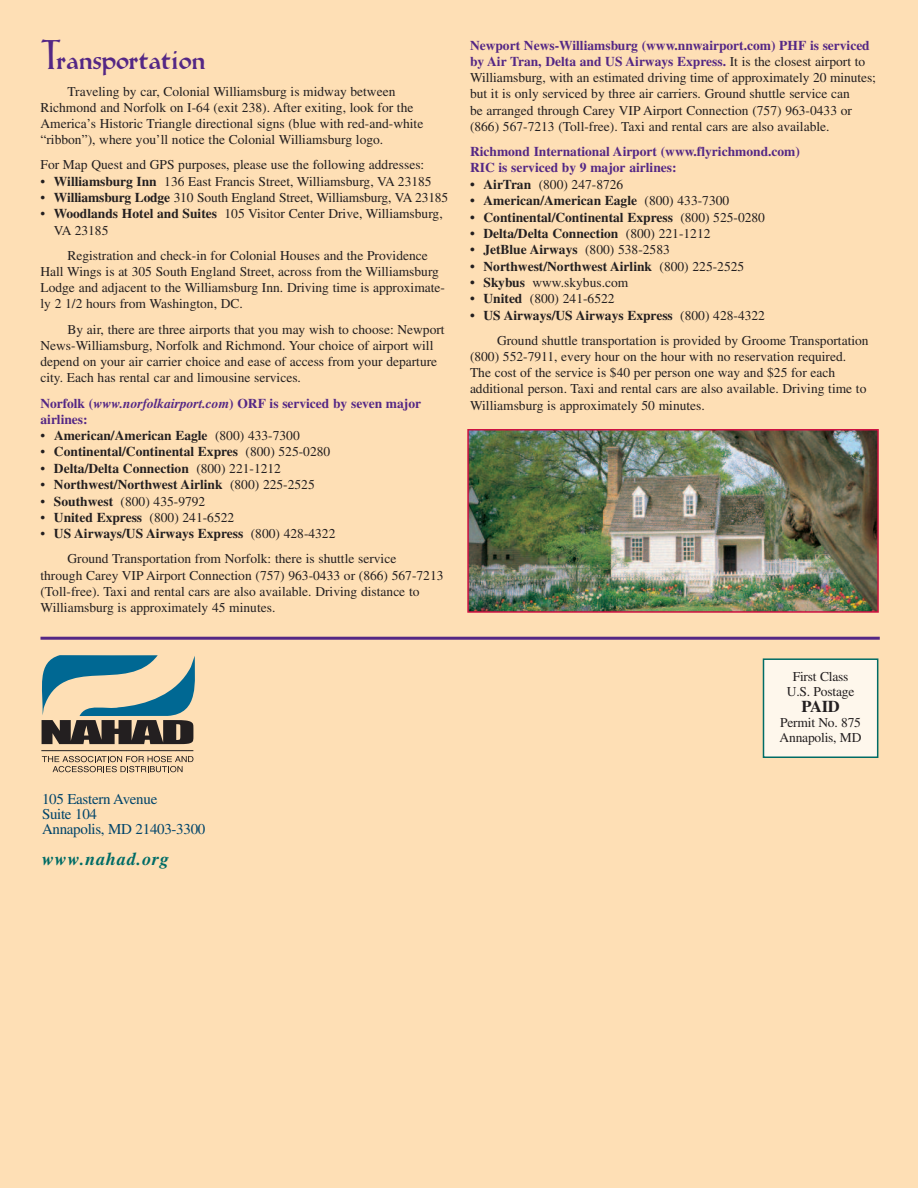
<style>
.page{position:relative;width:918px;height:1188px;background:#fedfb5}
.page>*{position:absolute;margin:0;border:0;box-sizing:border-box;transform-origin:0 0}
.t1{font:800 42px "Lilith";color:#542785}
.t2{font:italic 700 18px "Times";letter-spacing:.05em;color:#006c66}
.t3{font:700 16.5px "Times";color:#231f20}
.t4{font:15px/15px "Times";letter-spacing:-.02em;color:#00446a}
.t5{font:13.5px/16.2px "Times";color:#231f20}
.t6{font:700 13.5px "Times";color:#231f20}
.t7{font:700 13.5px/16.2px "Times";color:#542785}
.s1{font-weight:700}
.s2{font-style:italic}
.s3{font-weight:400}
.s4{font-weight:700;color:#542785}
</style>
<div class="page">
<hr style="left:40px;top:637px;width:840px;height:3px;background:#542785">
<svg style="left:41px;top:655px;width:154px;height:89px"></svg>
<svg style="left:42px;top:756px;width:151px;height:16px"></svg>
<hr style="left:41px;top:750px;width:152px;height:1px;background:#231f20">
<div style="left:764px;top:660px;width:113px;height:97px;background:#fef7ec"></div>
<div style="left:763px;top:658px;width:115px;height:100px;border:2px solid #006c66"></div>
<img style="left:470px;top:432px;width:406px;height:178px">
<div style="left:467px;top:429px;width:412px;height:184px;border:2px solid #cd1141"></div>
<h1 class="t1" style="left:40px;top:30px;width:166px">Transportation</h1>
<p class="t5" style="left:40px;top:84px;width:384px;text-indent:27px">Traveling by car, Colonial Williamsburg is midway between Richmond and Norfolk on I-64 (exit 238). After exiting, look for the America’s Historic Triangle directional signs (blue with red-and-white “ribbon”), where you’ll notice the Colonial Williamsburg logo.</p>
<p class="t5" style="left:40px;top:158px;width:385px">For Map Quest and GPS purposes, please use the following addresses:</p>
<p class="t5" style="left:40px;top:175px;width:393px">• <span class="s1">Williamsburg Inn</span> 136 East Francis Street, Williamsburg, VA 23185</p>
<p class="t5" style="left:40px;top:191px;width:409px">• <span class="s1">Williamsburg Lodge</span> 310 South England Street, Williamsburg, VA 23185</p>
<p class="t5" style="left:54px;top:207px;width:390px;text-indent:-13px">• <span class="s1">Woodlands Hotel and Suites</span> 105 Visitor Center Drive, Williamsburg,<br>VA 23185</p>
<p class="t5" style="left:40px;top:249px;width:406px;text-indent:27px">Registration and check-in for Colonial Houses and the Providence Hall Wings is at 305 South England Street, across from the Williamsburg Lodge and adjacent to the Williamsburg Inn. Driving time is approximate&shy;ly 2 1/2 hours from Washington, DC.</p>
<p class="t5" style="left:40px;top:322px;width:406px;text-indent:27px">By air, there are three airports that you may wish to choose: Newport News-Williamsburg, Norfolk and Richmond. Your choice of airport will depend on your air carrier choice and ease of access from your departure city. Each has rental car and limousine services.</p>
<p class="t7" style="left:40px;top:396px;width:382px">Norfolk (<span class="s2">www.norfolkairport.com</span>) ORF is serviced by seven major airlines:</p>
<p class="t6" style="left:40px;top:431px;width:261px"><span class="s3">•</span> American/American Eagle <span class="s3">(800) 433-7300</span></p>
<p class="t6" style="left:40px;top:447px;width:291px"><span class="s3">•</span> Continental/Continental Expres <span class="s3">(800) 525-0280</span></p>
<p class="t6" style="left:40px;top:464px;width:242px"><span class="s3">•</span> Delta/Delta Connection <span class="s3">(800) 221-1212</span></p>
<p class="t6" style="left:40px;top:480px;width:276px"><span class="s3">•</span> Northwest/Northwest Airlink <span class="s3">(800) 225-2525</span></p>
<p class="t5" style="left:40px;top:494px;width:166px">• <span class="s1">Southwest</span> (800) 435-9792</p>
<p class="t5" style="left:40px;top:511px;width:195px">• <span class="s1">United Express</span> (800) 241-6522</p>
<p class="t5" style="left:67px;top:523px;width:330px;line-height:25px;text-indent:-27px">• <span class="s1">US Airways/US Airways Express</span> (800) 428-4322<br>Ground Transportation from Norfolk: there is shuttle service</p>
<p class="t5" style="left:40px;top:568px;width:405px">through Carey VIP Airport Connection (757) 963-0433 or (866) 567-7213 (Toll-free). Taxi and rental cars are also available. Driving distance to<br>Williamsburg is approximately 45 minutes.</p>
<p class="t5" style="left:470px;top:39px;width:408px"><span class="s4">Newport News-Williamsburg (www.nnwairport.com) PHF is serviced by Air Tran, Delta and US Airways Express.</span> It is the closest airport to Williamsburg, with an estimated driving time of approximately 20 minutes; but it is only serviced by three air carriers. Ground shuttle service can<br>be arranged through Carey VIP Airport Connection (757) 963-0433 or (866) 567-7213 (Toll-free). Taxi and rental cars are also available.</p>
<p class="t7" style="left:470px;top:145px;width:332px">Richmond International Airport (www.flyrichmond.com)<br>RIC is serviced by 9 major airlines:</p>
<p class="t5" style="left:470px;top:178px;width:155px"><span class="s1">• AirTran</span> (800) 247-8726</p>
<p class="t6" style="left:470px;top:196px;width:261px">• American/American Eagle <span class="s3">(800) 433-7300</span></p>
<p class="t6" style="left:470px;top:212px;width:297px">• Continental/Continental Express <span class="s3">(800) 525-0280</span></p>
<p class="t6" style="left:470px;top:229px;width:242px">• Delta/Delta Connection <span class="s3">(800) 221-1212</span></p>
<p class="t6" style="left:470px;top:245px;width:201px">• JetBlue Airways <span class="s3">(800) 538-2583</span></p>
<p class="t6" style="left:470px;top:262px;width:276px">• Northwest/Northwest Airlink <span class="s3">(800) 225-2525</span></p>
<p class="t5" style="left:470px;top:276px;width:160px"><span class="s1">• Skybus</span> www.skybus.com</p>
<p class="t5" style="left:470px;top:292px;width:146px"><span class="s1">• United</span> (800) 241-6522</p>
<p class="t5" style="left:497px;top:304px;width:373px;line-height:25px;text-indent:-27px"><span class="s1">• US Airways/US Airways Express</span> (800) 428-4322<br>Ground shuttle transportation is provided by Groome Transportation</p>
<p class="t5" style="left:470px;top:350px;width:398px">(800) 552-7911, every hour on the hour with no reservation required.<br>The cost of the service is $40 per person one way and $25 for each additional person. Taxi and rental cars are also available. Driving time to Williamsburg is approximately 50 minutes.</p>
<p class="t4" style="left:42px;top:793px;width:165px">105 Eastern Avenue<br>Suite 104<br>Annapolis, MD 21403-3300</p>
<h2 class="t2" style="left:42px;top:853px;width:129px">www.nahad.org</h2>
<p class="t5" style="left:787px;top:670px;width:69px;line-height:15px;text-align:center">First Class<br>U.S. Postage</p>
<p class="t3" style="left:801px;top:700px;width:40px">PAID</p>
<p class="t5" style="left:780px;top:716px;width:83px;line-height:15px">Permit No. 875<br>Annapolis, MD</p>
</div>
